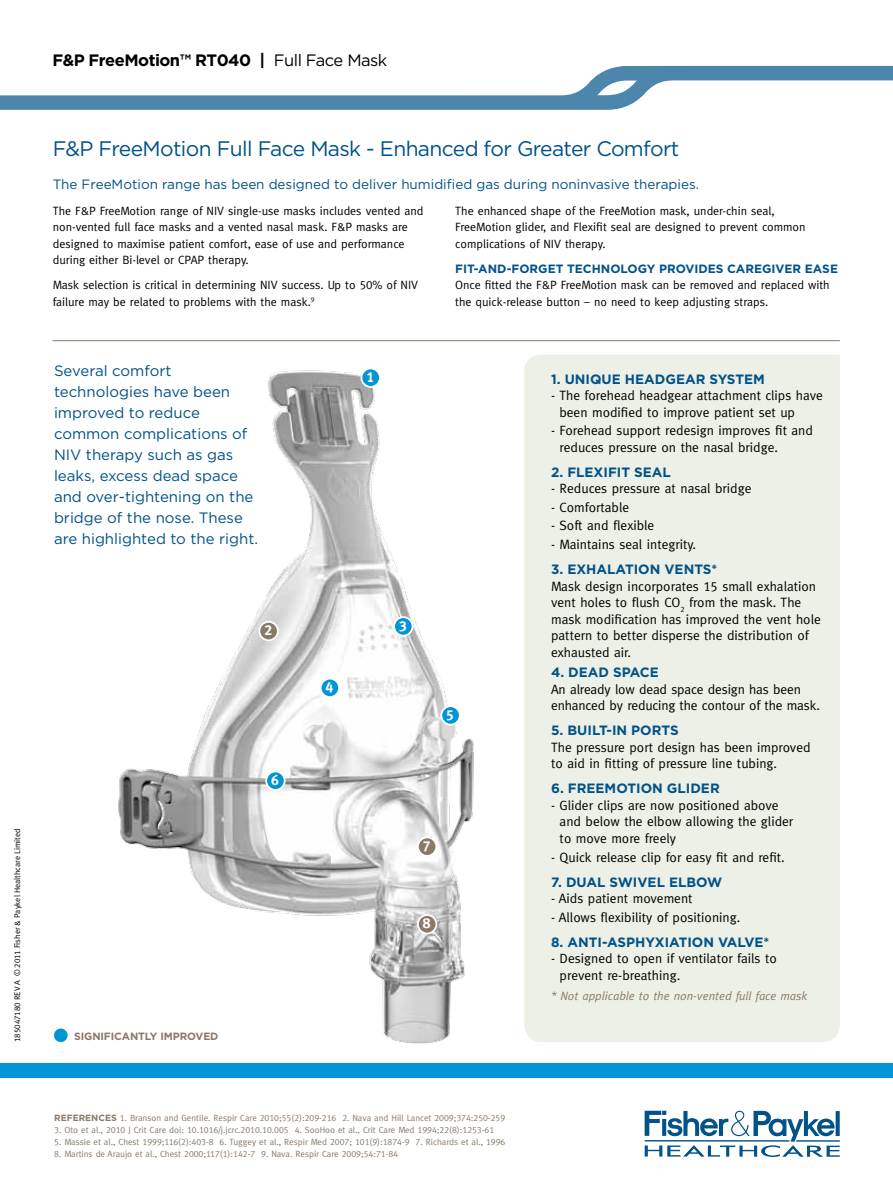
<style>
.page{position:relative;width:893px;height:1191px;background:#fff}
.page>*{position:absolute;margin:0;border:0;box-sizing:border-box;transform-origin:0 0}
.t1{font:21px "Gotham";letter-spacing:-.03em;color:#005288}
.t2{font:700 16.5px "Gotham";letter-spacing:-.03em;color:#000}
.t3{font:15px/21px "Gotham";color:#005288}
.t4{font:14.4px "Meta Plus Bold Caps";color:#fff}
.t5{font:13.5px/16.5px "Meta";color:#000}
.t6{font:700 13.5px "Gotham";color:#005288}
.t7{font:13.5px "Gotham";color:#005288}
.t8{font:12px/16.5px "Meta";color:#000}
.t9{font:700 12px "Gotham";color:#005288}
.t10{font:italic 12px "Meta";color:#8a7967}
.t11{font:700 10.5px "Gotham";letter-spacing:-.01em;color:#8a7967}
.t12{font:9px "Meta";color:#8a7967}
.t13{font:8.25px "Meta Plus Normal";color:#000}
.s1{font-family:"Meta Plus Normal Caps"}
.s2{font-weight:400}
.s3{font-family:"Meta Caps"}
.s4{font-family:"Gotham";font-weight:700}
</style>
<div class="page">
<div style="left:0;top:1063px;width:893px;height:15px;background:#0096d6"></div>
<svg style="left:0;top:66px;width:893px;height:44px"></svg>
<hr style="left:53px;top:340px;width:787px;height:1px;background:#8a7967">
<div style="left:573px;top:354px;width:267px;height:688px;background:#edf0e6"></div>
<svg style="left:645px;top:1110px;width:195px;height:47px"></svg>
<img style="left:64px;top:354px;width:509px;height:690px">
<svg style="left:361px;top:368px;width:19px;height:19px"></svg>
<div style="left:360px;top:367px;width:21px;height:21px;border:2px solid #fff;border-radius:50%"></div>
<div style="left:441px;top:706px;width:19px;height:18px;background:#0096d6;border-radius:50%"></div>
<div style="left:440px;top:705px;width:21px;height:20px;border:2px solid #fff;border-radius:50%"></div>
<svg style="left:266px;top:771px;width:19px;height:19px"></svg>
<div style="left:265px;top:770px;width:21px;height:21px;border:2px solid #fff;border-radius:50%"></div>
<div style="left:418px;top:837px;width:18px;height:19px;background:#8a7967;border-radius:50%"></div>
<div style="left:417px;top:836px;width:20px;height:20px;border:2px solid #fff;border-radius:50%"></div>
<div style="left:418px;top:915px;width:18px;height:18px;background:#8a7967;border-radius:50%"></div>
<div style="left:417px;top:914px;width:20px;height:20px;border:2px solid #fff;border-radius:50%"></div>
<div style="left:259px;top:622px;width:19px;height:18px;background:#8a7967;border-radius:50%"></div>
<div style="left:258px;top:621px;width:21px;height:20px;border:2px solid #fff;border-radius:50%"></div>
<div style="left:321px;top:678px;width:18px;height:19px;background:#0096d6;border-radius:50%"></div>
<div style="left:320px;top:677px;width:20px;height:21px;border:2px solid #fff;border-radius:50%"></div>
<div style="left:394px;top:617px;width:19px;height:18px;background:#0096d6;border-radius:50%"></div>
<div style="left:393px;top:616px;width:20px;height:20px;border:2px solid #fff;border-radius:50%"></div>
<div style="left:54px;top:1028px;width:14px;height:14px;background:#0096d6;border-radius:50%"></div>
<p class="t13" style="left:13px;top:1042px;width:215px;rotate:-90deg"><span class="s1">185047180 Rev A</span> © <span class="s1">2011</span> Fisher &amp; Paykel Healthcare Limited</p>
<p class="t2" style="left:53px;top:49px;width:336px">F&amp;P FREEMOTION™ RT040 | <span class="s2">Full Face Mask</span></p>
<h1 class="t1" style="left:53px;top:135px;width:628px">F&amp;P FreeMotion Full Face Mask - Enhanced for Greater Comfort</h1>
<p class="t7" style="left:53px;top:176px;width:648px">The FreeMotion range has been designed to deliver humidified gas during noninvasive therapies.</p>
<p class="t8" style="left:53px;top:202px;width:372px">The F&amp;P FreeMotion range of NIV single-use masks includes vented and non-vented full face masks and a vented nasal mask. F&amp;P masks are designed to maximise patient comfort, ease of use and performance during either Bi-level or CPAP therapy.</p>
<p class="t8" style="left:53px;top:276px;width:367px">Mask selection is critical in determining NIV success. Up to <span class="s3">50</span>% of NIV failure may be related to problems with the mask.<sup>9</sup></p>
<p class="t8" style="left:455px;top:202px;width:352px">The enhanced shape of the FreeMotion mask, under-chin seal,<br>FreeMotion glider, and Flexifit seal are designed to prevent common complications of NIV therapy.</p>
<p class="t9" style="left:455px;top:260px;width:384px">FIT-AND-FORGET TECHNOLOGY PROVIDES CAREGIVER EASE</p>
<p class="t8" style="left:455px;top:276px;width:376px">Once fitted the F&amp;P FreeMotion mask can be removed and replaced with the quick-release button – no need to keep adjusting straps.</p>
<p class="t3" style="left:54px;top:360px;width:206px">Several comfort technologies have been improved to reduce common complications of<br>NIV therapy such as gas leaks, excess dead space and over-tightening on the bridge of the nose. These are highlighted to the right.</p>
<p class="t4" style="left:264px;top:622px;width:9px">2</p>
<p class="t4" style="left:271px;top:771px;width:9px">6</p>
<p class="t11" style="left:74px;top:1029px;width:146px">SIGNIFICANTLY IMPROVED</p>
<p class="t4" style="left:366px;top:368px;width:9px">1</p>
<p class="t4" style="left:326px;top:679px;width:9px">4</p>
<p class="t4" style="left:399px;top:617px;width:9px">3</p>
<p class="t4" style="left:446px;top:706px;width:9px">5</p>
<p class="t4" style="left:423px;top:837px;width:9px">7</p>
<p class="t4" style="left:423px;top:915px;width:9px">8</p>
<p class="t12" style="left:54px;top:1112px;width:452px"><span class="s4">REFERENCES</span> <span class="s3">1</span>. Branson and Gentile. Respir Care <span class="s3">2010</span>;<span class="s3">55</span>(<span class="s3">2</span>):<span class="s3">209</span>-<span class="s3">216 2</span>. Nava and Hill Lancet <span class="s3">2009</span>;<span class="s3">374</span>:<span class="s3">250</span>-<span class="s3">259</span></p>
<p class="t12" style="left:54px;top:1124px;width:441px"><span class="s3">3</span>. Oto et al., <span class="s3">2010</span> J Crit Care doi: <span class="s3">10</span>.<span class="s3">1016</span>/j.jcrc.<span class="s3">2010</span>.<span class="s3">10</span>.<span class="s3">005 4</span>. SooHoo et al., Crit Care Med <span class="s3">1994</span>;<span class="s3">22</span>(<span class="s3">8</span>):<span class="s3">1253</span>-<span class="s3">61</span></p>
<p class="t12" style="left:54px;top:1136px;width:453px"><span class="s3">5</span>. Massie et al., Chest <span class="s3">1999</span>;<span class="s3">116</span>(<span class="s3">2</span>):<span class="s3">403</span>-<span class="s3">8 6</span>. Tuggey et al., Respir Med <span class="s3">2007</span>; <span class="s3">101</span>(<span class="s3">9</span>):<span class="s3">1874</span>-<span class="s3">9 7</span>. Richards et al., <span class="s3">1996</span></p>
<p class="t12" style="left:54px;top:1148px;width:345px"><span class="s3">8</span>. Martins de Araujo et al., Chest <span class="s3">2000</span>;<span class="s3">117</span>(<span class="s3">1</span>):<span class="s3">142</span>-<span class="s3">7 9.</span> Nava. Respir Care <span class="s3">2009;54:71-84</span></p>
<p class="t6" style="left:551px;top:370px;width:215px">1. UNIQUE H EADGEAR SYSTEM</p>
<p class="t5" style="left:559px;top:387px;width:265px;text-indent:-8px">- The forehead headgear attachment clips have been modified to improve patient set up</p>
<p class="t5" style="left:560px;top:422px;width:255px;text-indent:-9px">- Forehead support redesign improves fit and reduces pressure on the nasal bridge.</p>
<p class="t6" style="left:551px;top:463px;width:121px">2. FLEXIFIT SEAL</p>
<p class="t5" style="left:551px;top:480px;width:202px">- Reduces pressure at nasal bridge</p>
<p class="t5" style="left:551px;top:499px;width:80px">- Comfortable</p>
<p class="t5" style="left:551px;top:517px;width:105px">- Soft and flexible</p>
<p class="t5" style="left:551px;top:536px;width:147px">- Maintains seal integrity.</p>
<p class="t6" style="left:551px;top:560px;width:168px">3. EXHALATION VENTS*</p>
<p class="t5" style="left:551px;top:577px;width:271px">Mask design incorporates <span class="s3">15</span> small exhalation vent holes to flush CO<sub>2</sub> from the mask. The mask modification has improved the vent hole pattern to better disperse the distribution of exhausted air.</p>
<p class="t6" style="left:551px;top:663px;width:109px">4. DEAD SPACE</p>
<p class="t5" style="left:551px;top:681px;width:270px">An already low dead space design has been enhanced by reducing the contour of the mask.</p>
<p class="t6" style="left:551px;top:721px;width:129px">5. BUILT-I N PORTS</p>
<p class="t5" style="left:551px;top:739px;width:261px">The pressure port design has been improved to aid in fitting of pressure line tubing.</p>
<p class="t6" style="left:551px;top:779px;width:166px">6. FREEMOTION GLIDER</p>
<p class="t5" style="left:560px;top:797px;width:235px;text-indent:-9px">- Glider clips are now positioned above and below the elbow allowing the glider to move more freely</p>
<p class="t5" style="left:551px;top:848px;width:235px">- Quick release clip for easy fit and refit.</p>
<p class="t6" style="left:551px;top:873px;width:173px">7. DUAL SWIVEL ELBOW</p>
<p class="t5" style="left:551px;top:890px;width:143px">- Aids patient movement</p>
<p class="t5" style="left:551px;top:908px;width:191px">- Allows flexibility of positioning.</p>
<p class="t6" style="left:551px;top:933px;width:94px">8. ANTI-ASPHYXIA</p>
<p class="t6" style="left:679px;top:933px;width:18px">TION</p>
<p class="t6" style="left:718px;top:933px;width:10px">VALVE</p>
<p class="t6" style="left:764px;top:933px;width:7px">*</p>
<p class="t5" style="left:560px;top:950px;width:219px;text-indent:-9px">- Designed to open if ventilator fails to prevent re-breathing.</p>
<p class="t10" style="left:551px;top:988px;width:258px">* Not applicable to the non-vented full face mask</p>
</div>
